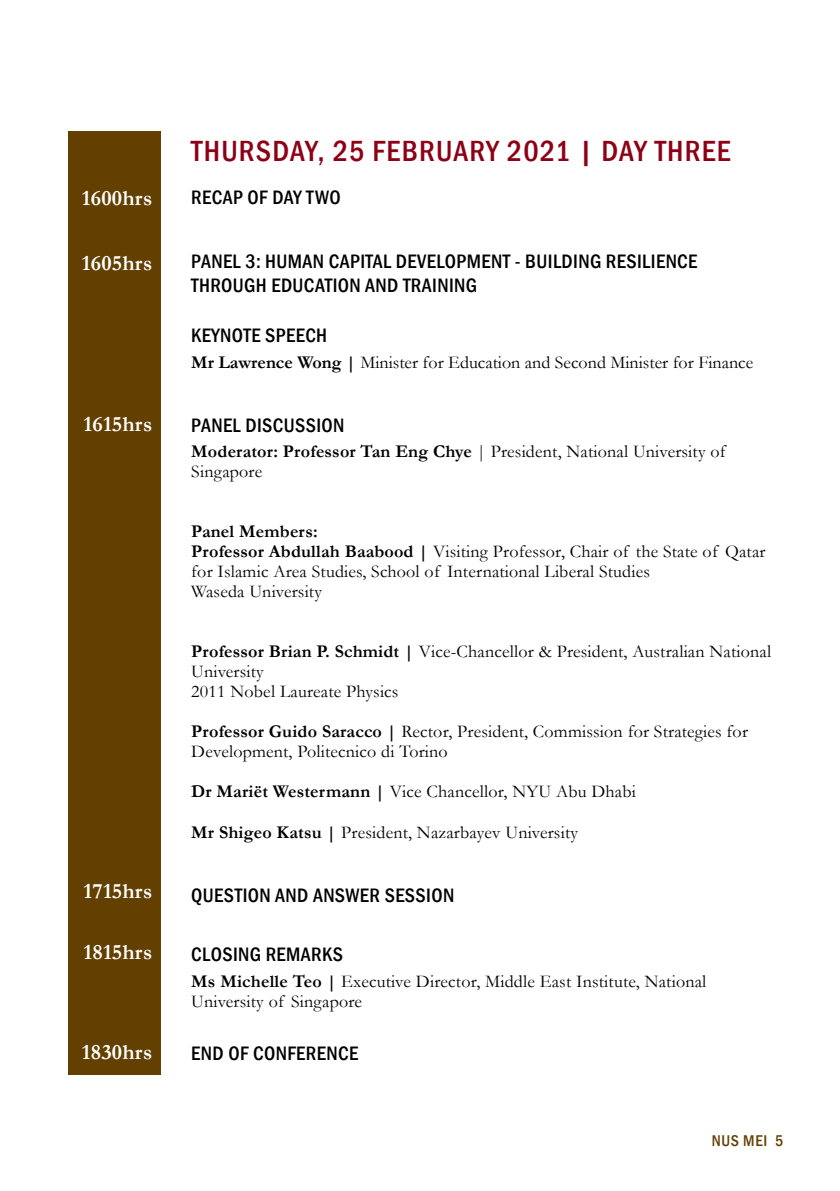
<style>
.page{position:relative;width:840px;height:1191px;background:#fff}
.page>*{position:absolute;margin:0;border:0;box-sizing:border-box;transform-origin:0 0}
.t1{font:500 condensed 30px "Franklin Gothic";letter-spacing:.04em;color:#8d0016}
.t2{font:700 22px "Garamond";letter-spacing:.01em;color:#fff}
.t3{font:500 condensed 20px/24px "Franklin Gothic";letter-spacing:.02em;color:#000}
.t4{font:18px/20px "Garamond";letter-spacing:.01em;color:#000}
.t5{font:500 condensed 16px "Franklin Gothic";letter-spacing:.04em;color:#634000}
.s1{font-weight:700}
</style>
<div class="page">
<div style="left:68px;top:131px;width:93px;height:943px;background:#634000"></div>
<h1 class="t1" style="left:191px;top:131px;width:540px">THURSDAY, 25 FEBRUARY 2021 | DAY THREE</h1>
<p class="t2" style="left:82px;top:185px;width:72px">1600hrs</p>
<p class="t3" style="left:191px;top:185px;width:151px">RECAP OF DAY TWO</p>
<p class="t2" style="left:82px;top:249px;width:72px">1605hrs</p>
<p class="t3" style="left:191px;top:249px;width:507px">PANEL 3: HUMAN CAPITAL DEVELOPMENT - BUILDING RESILIENCE<br>THROUGH EDUCATION AND TRAINING</p>
<p class="t3" style="left:191px;top:323px;width:137px">KEYNOTE SPEECH</p>
<p class="t4" style="left:191px;top:352px;width:563px"><span class="s1">Mr Lawrence Wong |</span> Minister for Education and Second Minister for Finance</p>
<p class="t2" style="left:83px;top:410px;width:70px">1615hrs</p>
<p class="t3" style="left:191px;top:413px;width:154px">PANEL DISCUSSION</p>
<p class="t4" style="left:191px;top:441px;width:535px"><span class="s1">Moderator: Professor Tan Eng Chye</span> | President, National University of<br>Singapore</p>
<p class="t4" style="left:191px;top:521px;width:575px"><span class="s1">Panel Members:<br>Professor Abdullah Baabood |</span> Visiting Professor, Chair of the State of Qatar for Islamic Area Studies, School of International Liberal Studies<br>Waseda University</p>
<p class="t4" style="left:191px;top:641px;width:581px"><span class="s1">Professor Brian P. Schmidt |</span> Vice-Chancellor &amp; President, Australian National<br>University<br>2011 Nobel Laureate Physics</p>
<p class="t4" style="left:191px;top:721px;width:558px"><span class="s1">Professor Guido Saracco |</span> Rector, President, Commission for Strategies for<br>Development, Politecnico di Torino</p>
<p class="t4" style="left:191px;top:781px;width:446px"><span class="s1">Dr Mariët Westermann |</span> Vice Chancellor, NYU Abu Dhabi</p>
<p class="t4" style="left:191px;top:821px;width:388px"><span class="s1">Mr Shigeo Katsu |</span> President, Nazarbayev University</p>
<p class="t2" style="left:83px;top:878px;width:70px">1715hrs</p>
<p class="t3" style="left:191px;top:882px;width:264px">QUESTION AND ANSWER SESSION</p>
<p class="t2" style="left:83px;top:939px;width:70px">1815hrs</p>
<p class="t2" style="left:82px;top:1039px;width:72px">1830hrs</p>
<p class="t3" style="left:191px;top:942px;width:153px">CLOSING REMARKS</p>
<p class="t4" style="left:191px;top:970px;width:516px"><span class="s1">Ms Michelle Teo |</span> Executive Director, Middle East Institute, National<br>University of Singapore</p>
<p class="t3" style="left:191px;top:1041px;width:168px">END OF CONFERENCE</p>
<p class="t5" style="left:711px;top:1130px;width:73px">NUS MEI 5</p>
</div>
